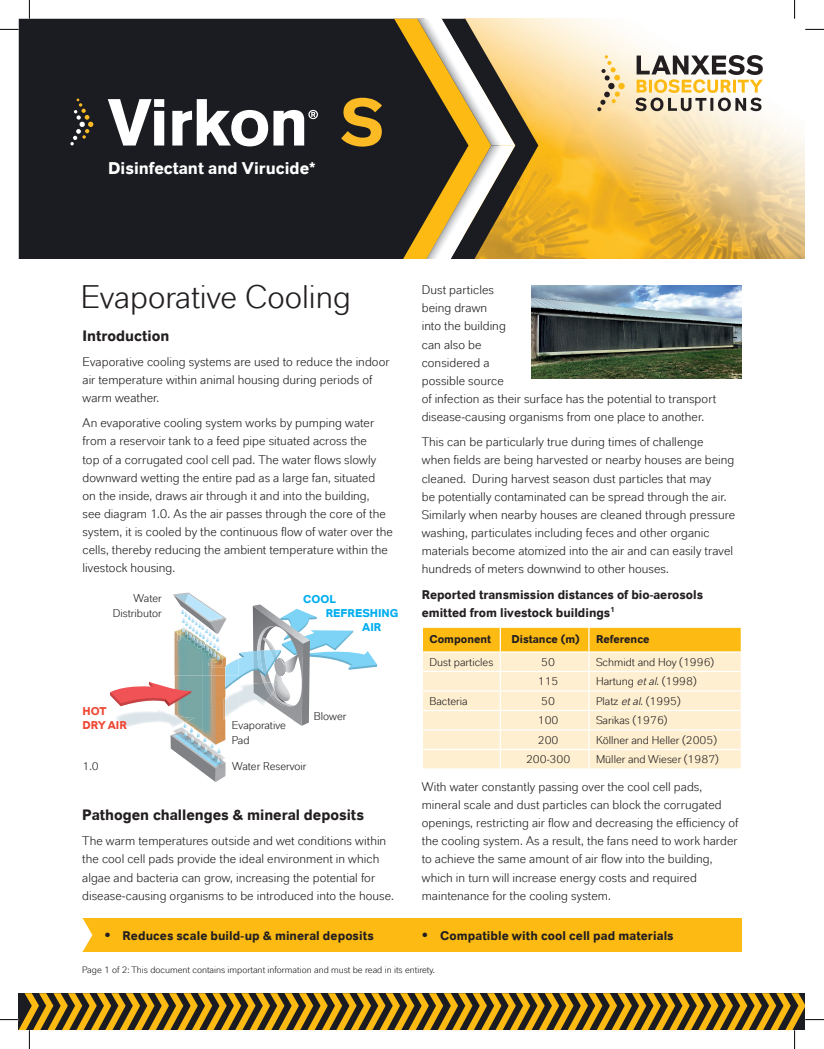
<style>
.page{position:relative;width:824px;height:1049px;background:#fff}
.page>*{position:absolute;margin:0;border:0;box-sizing:border-box;transform-origin:0 0}
.t1{font:32.5px "Lanxess";color:#231f20}
.t2{font:700 16.88px "Lanxess";color:#fff}
.t3{font:700 15px "Lanxess";color:#231f20}
.t4{font:12.5px/18.1px "Lanxess";letter-spacing:.005em;color:#231f20}
.t5{font:700 12.5px/17.5px "Lanxess";color:#231f20}
.t6{font:11.25px/15px "Lanxess";color:#231f20;text-align:right}
.t7{font:11.25px "Lanxess Bd";color:#231f20}
.t8{font:700 11.25px "Lanxess";color:#00aeef}
.t9{font:700 11.25px/13.8px "Lanxess";color:#ef4835}
.t10{font:9.38px "Lanxess";color:#231f20}
.s1{font-style:italic}
</style>
<div class="page">
<img style="left:538px;top:19px;width:267px;height:240px">
<div style="left:19px;top:19px;width:375px;height:240px;background:#1a1c21"></div>
<svg style="left:394px;top:19px;width:144px;height:240px;background:#8e7b4f"></svg>
<div style="left:618px;top:83px;width:7px;height:6px;background:#fcba13;border-radius:50%"></div>
<svg style="left:597px;top:55px;width:23px;height:56px"></svg>
<svg style="left:635px;top:55px;width:128px;height:56px"></svg>
<svg style="left:341px;top:98px;width:41px;height:49px;background:#987423"></svg>
<svg style="left:108px;top:99px;width:56px;height:46px"></svg>
<svg style="left:70px;top:99px;width:23px;height:46px"></svg>
<svg style="left:172px;top:99px;width:146px;height:47px"></svg>
<div style="left:82px;top:918px;width:659px;height:34px;background:#fcba13"></div>
<svg style="left:82px;top:918px;width:10px;height:34px"></svg>
<svg style="left:110px;top:592px;width:267px;height:190px"></svg>
<img style="left:531px;top:285px;width:210px;height:93px">
<svg style="left:422px;top:627px;width:320px;height:141px;background:#fde7b4"></svg>
<svg style="left:0;top:29px;width:19px;height:1px"></svg>
<svg style="left:805px;top:29px;width:19px;height:1px"></svg>
<svg style="left:29px;top:0;width:1px;height:19px"></svg>
<svg style="left:794px;top:0;width:1px;height:19px"></svg>
<svg style="left:0;top:993px;width:824px;height:56px"></svg>
<h2 class="t2" style="left:108px;top:156px;width:209px">Disinfectant and Virucide*</h2>
<h1 class="t1" style="left:81px;top:277px;width:272px">Evaporative Cooling</h1>
<p class="t3" style="left:83px;top:325px;width:88px">Introduction</p>
<p class="t4" style="left:83px;top:352px;width:308px">Evaporative cooling systems are used to reduce the indoor air temperature within animal housing during periods of warm weather.</p>
<p class="t4" style="left:83px;top:414px;width:312px">An evaporative cooling system works by pumping water from a reservoir tank to a feed pipe situated across the<br>top of a corrugated cool cell pad. The water flows slowly downward wetting the entire pad as a large fan, situated<br>on the inside, draws air through it and into the building,<br>see diagram 1.0. As the air passes through the core of the system, it is cooled by the continuous flow of water over the cells, thereby reducing the ambient temperature within the livestock housing.</p>
<p class="t6" style="left:113px;top:590px;width:50px">Water<br>Distributor</p>
<p class="t8" style="left:303px;top:591px;width:34px">COOL</p>
<p class="t8" style="left:326px;top:605px;width:74px">REFRESHING</p>
<p class="t8" style="left:362px;top:619px;width:21px">AIR</p>
<p class="t9" style="left:83px;top:704px;width:46px">HOT<br>DRY AIR</p>
<p class="t6" style="left:232px;top:717px;width:56px;text-align:left">Evaporative<br>Pad</p>
<p class="t6" style="left:314px;top:708px;width:34px">Blower</p>
<p class="t6" style="left:83px;top:758px;width:18px">1.0</p>
<p class="t6" style="left:232px;top:758px;width:76px">Water Reservoir</p>
<p class="t3" style="left:82px;top:804px;width:283px">Pathogen challenges &amp; mineral deposits</p>
<p class="t4" style="left:82px;top:831px;width:313px">The warm temperatures outside and wet conditions within the cool cell pads provide the ideal environment in which algae and bacteria can grow, increasing the potential for disease-causing organisms to be introduced into the house.</p>
<p class="t5" style="left:105px;top:926px;width:270px">● Reduces scale build-up &amp; mineral deposits</p>
<p class="t4" style="left:422px;top:280px;width:296px">Dust particles<br>being drawn<br>into the building<br>can also be<br>considered a<br>possible source<br>of infection as their surface has the potential to transport disease-causing organisms from one place to another.</p>
<p class="t4" style="left:422px;top:432px;width:315px">This can be particularly true during times of challenge when fields are being harvested or nearby houses are being cleaned. During harvest season dust particles that may<br>be potentially contaminated can be spread through the air.<br>Similarly when nearby houses are cleaned through pressure washing, particulates including feces and other organic materials become atomized into the air and can easily travel hundreds of meters downwind to other houses.</p>
<p class="t5" style="left:422px;top:585px;width:283px">Reported transmission distances of bio-aerosols emitted from livestock buildings<sup>1</sup></p>
<p class="t7" style="left:429px;top:631px;width:63px">Component</p>
<p class="t7" style="left:511px;top:631px;width:70px">Distance (m)</p>
<p class="t7" style="left:596px;top:631px;width:55px">Reference</p>
<p class="t6" style="left:429px;top:654px;width:65px">Dust particles</p>
<p class="t6" style="left:541px;top:654px;width:15px">50</p>
<p class="t6" style="left:596px;top:654px;width:120px">Schmidt and Hoy (1996)</p>
<p class="t6" style="left:538px;top:673px;width:22px">115</p>
<p class="t6" style="left:596px;top:673px;width:102px">Hartung <span class="s1">et al</span>. (1998)</p>
<p class="t6" style="left:429px;top:693px;width:40px">Bacteria</p>
<p class="t6" style="left:541px;top:693px;width:15px">50</p>
<p class="t6" style="left:596px;top:693px;width:86px">Platz <span class="s1">et al</span>. (1995)</p>
<p class="t6" style="left:538px;top:712px;width:22px">100</p>
<p class="t6" style="left:596px;top:712px;width:73px">Sarikas (1976)</p>
<p class="t6" style="left:538px;top:732px;width:22px">200</p>
<p class="t6" style="left:596px;top:732px;width:123px">Köllner and Heller (2005)</p>
<p class="t6" style="left:526px;top:751px;width:46px">200-300</p>
<p class="t6" style="left:596px;top:751px;width:124px">Müller and Wieser (1987)</p>
<p class="t4" style="left:422px;top:777px;width:318px">With water constantly passing over the cool cell pads, mineral scale and dust particles can block the corrugated openings, restricting air flow and decreasing the efficiency of the cooling system. As a result, the fans need to work harder to achieve the same amount of air flow into the building, which in turn will increase energy costs and required maintenance for the cooling system.</p>
<p class="t5" style="left:423px;top:926px;width:252px">● Compatible with cool cell pad materials</p>
<p class="t10" style="left:82px;top:964px;width:354px">Page 1 of 2: This document contains important information and must be read in its entirety.</p>
</div>
